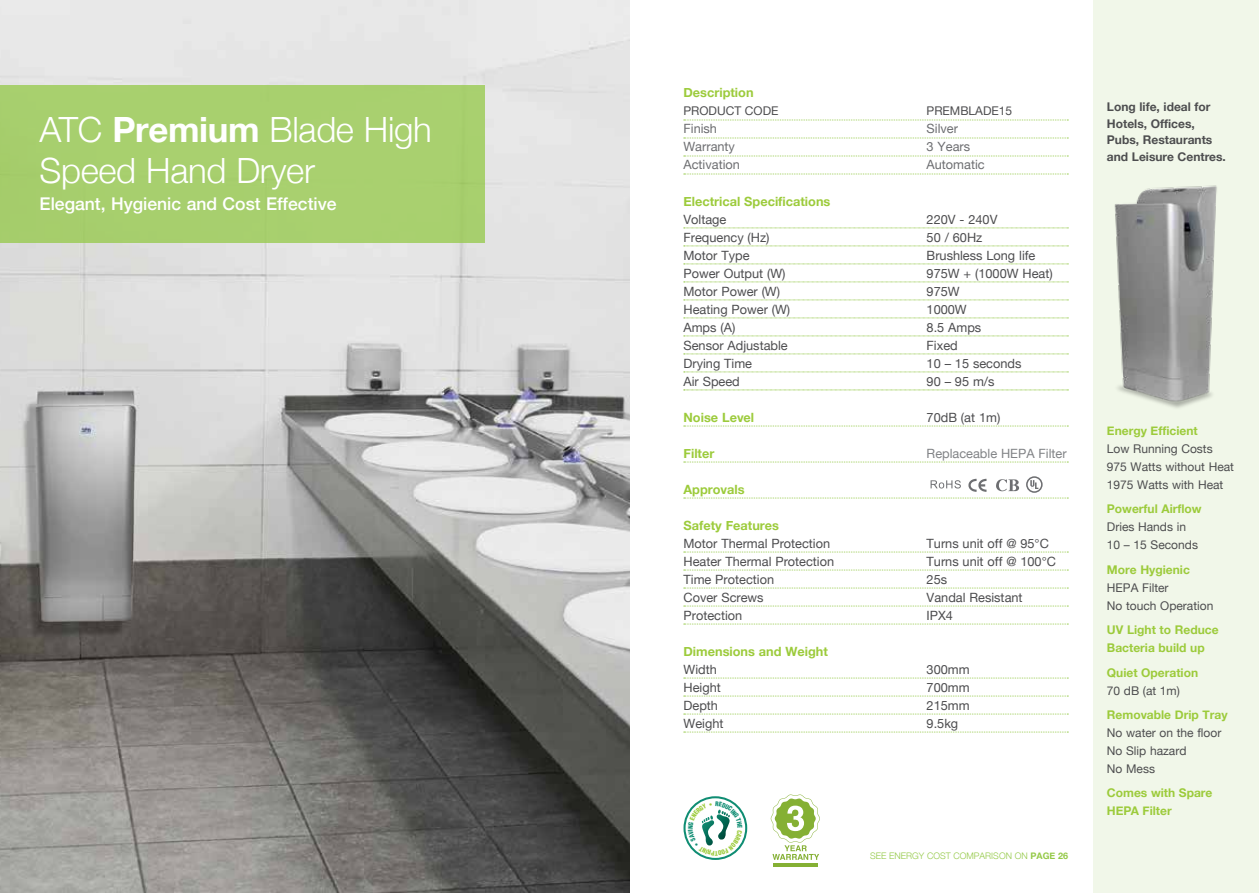
<style>
.page{position:relative;width:1259px;height:893px;background:#fff}
.page>*{position:absolute;margin:0;border:0;box-sizing:border-box;transform-origin:0 0}
.t1{font:300 34.8px/40.5px "Helvetica Neue";letter-spacing:-.01em;color:#fff}
.t2{font:500 17.55px "Helvetica Neue";color:#fff}
.t3{font:12.75px "Helvetica Neue";color:#4d4d4f}
.t4{font:700 12.75px "Helvetica Neue";color:#9ccb3b}
.t5{font:12.75px "Helvetica Neue";color:#6d6e71}
.t6{font:12.75px "Helvetica Neue";color:#818386}
.t7{font:12px/18px "Helvetica Neue";color:#4d4d4f}
.t8{font:700 12px/18px "Helvetica Neue";color:#9ccb3b}
.t9{font:700 12px/16.5px "Helvetica Neue";color:#4d4d4f}
.t10{font:300 9px "Helvetica Neue";color:#94c947}
.s1{font-weight:700}
</style>
<div class="page">
<div style="left:1093px;top:0;width:166px;height:893px;background:#f1f7e9"></div>
<img style="left:0;top:0;width:629px;height:893px">
<div style="left:0;top:85px;width:485px;height:157px;background:#a8d06e"></div>
<svg style="left:684px;top:120px;width:384px;height:1px"></svg>
<svg style="left:684px;top:138px;width:384px;height:1px"></svg>
<svg style="left:684px;top:156px;width:384px;height:1px"></svg>
<svg style="left:684px;top:174px;width:384px;height:1px"></svg>
<svg style="left:683px;top:228px;width:385px;height:1px"></svg>
<svg style="left:683px;top:246px;width:385px;height:1px"></svg>
<svg style="left:683px;top:264px;width:385px;height:1px"></svg>
<svg style="left:683px;top:282px;width:385px;height:1px"></svg>
<svg style="left:683px;top:300px;width:385px;height:1px"></svg>
<svg style="left:683px;top:318px;width:385px;height:1px"></svg>
<svg style="left:683px;top:336px;width:385px;height:1px"></svg>
<svg style="left:683px;top:354px;width:385px;height:1px"></svg>
<svg style="left:683px;top:372px;width:385px;height:1px"></svg>
<svg style="left:683px;top:390px;width:385px;height:1px"></svg>
<svg style="left:684px;top:426px;width:384px;height:1px"></svg>
<svg style="left:684px;top:462px;width:384px;height:1px"></svg>
<svg style="left:684px;top:552px;width:384px;height:1px"></svg>
<svg style="left:684px;top:570px;width:384px;height:1px"></svg>
<svg style="left:684px;top:588px;width:384px;height:1px"></svg>
<svg style="left:684px;top:606px;width:384px;height:1px"></svg>
<svg style="left:684px;top:624px;width:384px;height:1px"></svg>
<svg style="left:684px;top:678px;width:384px;height:1px"></svg>
<svg style="left:684px;top:696px;width:384px;height:1px"></svg>
<svg style="left:684px;top:714px;width:384px;height:1px"></svg>
<svg style="left:684px;top:732px;width:384px;height:1px"></svg>
<img style="left:1114px;top:185px;width:103px;height:223px">
<svg style="left:684px;top:476px;width:384px;height:23px"></svg>
<svg style="left:684px;top:797px;width:62px;height:62px"></svg>
<div style="left:683px;top:796px;width:64px;height:64px;border:2px solid #0f8d73;border-radius:50%"></div>
<svg style="left:771px;top:794px;width:49px;height:66px"></svg>
<hr style="left:773px;top:863px;width:45px;height:3px;background:#85b034">
<svg style="left:688px;top:801px;width:54px;height:54px"></svg>
<h1 class="t1" style="left:40px;top:107px;width:394px">ATC <span class="s1">Premium</span> Blade High<br>Speed Hand Dryer</h1>
<h2 class="t2" style="left:40px;top:189px;width:298px">Elegant, Hygienic and Cost Effective</h2>
<p class="t4" style="left:683px;top:83px;width:72px">Description</p>
<p class="t7" style="left:683px;top:103px;width:97px">PRODUCT CODE</p>
<p class="t7" style="left:926px;top:103px;width:87px">PREMBLADE15</p>
<p class="t5" style="left:683px;top:120px;width:35px">Finish</p>
<p class="t5" style="left:926px;top:120px;width:33px">Silver</p>
<p class="t5" style="left:683px;top:138px;width:53px">Warranty</p>
<p class="t5" style="left:926px;top:138px;width:45px">3 Years</p>
<p class="t5" style="left:683px;top:156px;width:58px">Activation</p>
<p class="t5" style="left:926px;top:156px;width:60px">Automatic</p>
<p class="t4" style="left:683px;top:191px;width:148px">Electrical Specifications</p>
<p class="t3" style="left:683px;top:210px;width:44px">Voltage</p>
<p class="t3" style="left:926px;top:210px;width:72px">220V - 240V</p>
<p class="t3" style="left:683px;top:228px;width:88px">Frequency (Hz)</p>
<p class="t3" style="left:926px;top:228px;width:57px">50 / 60Hz</p>
<p class="t3" style="left:683px;top:246px;width:68px">Motor Type</p>
<p class="t3" style="left:926px;top:246px;width:110px">Brushless Long life</p>
<p class="t3" style="left:683px;top:264px;width:104px">Power Output (W)</p>
<p class="t3" style="left:926px;top:264px;width:128px">975W + (1000W Heat)</p>
<p class="t3" style="left:683px;top:282px;width:98px">Motor Power (W)</p>
<p class="t3" style="left:926px;top:282px;width:35px">975W</p>
<p class="t3" style="left:683px;top:300px;width:108px">Heating Power (W)</p>
<p class="t3" style="left:926px;top:300px;width:42px">1000W</p>
<p class="t3" style="left:683px;top:318px;width:53px">Amps (A)</p>
<p class="t3" style="left:926px;top:318px;width:56px">8.5 Amps</p>
<p class="t3" style="left:683px;top:336px;width:106px">Sensor Adjustable</p>
<p class="t3" style="left:926px;top:336px;width:33px">Fixed</p>
<p class="t3" style="left:683px;top:354px;width:70px">Drying Time</p>
<p class="t3" style="left:926px;top:354px;width:96px">10 – 15 seconds</p>
<p class="t3" style="left:683px;top:372px;width:58px">Air Speed</p>
<p class="t3" style="left:926px;top:372px;width:69px">90 – 95 m/s</p>
<p class="t4" style="left:683px;top:407px;width:72px">Noise Level</p>
<p class="t3" style="left:926px;top:408px;width:75px">70dB (at 1m)</p>
<p class="t4" style="left:683px;top:443px;width:32px">Filter</p>
<p class="t6" style="left:926px;top:444px;width:142px">Replaceable HEPA Filter</p>
<p class="t4" style="left:683px;top:479px;width:63px">Approvals</p>
<p class="t4" style="left:683px;top:515px;width:97px">Safety Features</p>
<p class="t3" style="left:683px;top:534px;width:148px">Motor Thermal Protection</p>
<p class="t3" style="left:926px;top:534px;width:124px">Turns unit off @ 95°C</p>
<p class="t3" style="left:683px;top:552px;width:152px">Heater Thermal Protection</p>
<p class="t3" style="left:926px;top:552px;width:131px">Turns unit off @ 100°C</p>
<p class="t3" style="left:683px;top:570px;width:92px">Time Protection</p>
<p class="t3" style="left:926px;top:570px;width:22px">25s</p>
<p class="t3" style="left:683px;top:588px;width:82px">Cover Screws</p>
<p class="t3" style="left:926px;top:588px;width:97px">Vandal Resistant</p>
<p class="t3" style="left:683px;top:606px;width:60px">Protection</p>
<p class="t3" style="left:926px;top:606px;width:28px">IPX4</p>
<p class="t4" style="left:683px;top:641px;width:146px">Dimensions and Weight</p>
<p class="t3" style="left:683px;top:660px;width:35px">Width</p>
<p class="t3" style="left:926px;top:660px;width:45px">300mm</p>
<p class="t3" style="left:683px;top:678px;width:39px">Height</p>
<p class="t3" style="left:926px;top:678px;width:45px">700mm</p>
<p class="t3" style="left:683px;top:696px;width:36px">Depth</p>
<p class="t3" style="left:926px;top:696px;width:45px">215mm</p>
<p class="t3" style="left:683px;top:714px;width:41px">Weight</p>
<p class="t3" style="left:926px;top:714px;width:33px">9.5kg</p>
<p class="t10" style="left:870px;top:849px;width:199px">SEE ENERGY COST COMPARISON ON <span class="s1">PAGE 26</span></p>
<p class="t9" style="left:1107px;top:99px;width:120px">Long life, ideal for<br>Hotels, Offices,<br>Pubs, Restaurants and Leisure Centres.</p>
<p class="t8" style="left:1107px;top:422px;width:92px">Energy Efficient</p>
<p class="t7" style="left:1107px;top:440px;width:129px">Low Running Costs<br>975 Watts without Heat<br>1975 Watts with Heat</p>
<p class="t8" style="left:1107px;top:500px;width:96px">Powerful Airflow</p>
<p class="t7" style="left:1107px;top:519px;width:93px">Dries Hands in<br>10 – 15 Seconds</p>
<p class="t8" style="left:1107px;top:561px;width:84px">More Hygienic</p>
<p class="t7" style="left:1107px;top:579px;width:108px">HEPA Filter<br>No touch Operation</p>
<p class="t8" style="left:1107px;top:621px;width:113px">UV Light to Reduce<br>Bacteria build up</p>
<p class="t8" style="left:1107px;top:664px;width:93px">Quiet Operation</p>
<p class="t7" style="left:1107px;top:682px;width:75px">70 dB (at 1m)</p>
<p class="t8" style="left:1107px;top:706px;width:122px">Removable Drip Tray</p>
<p class="t7" style="left:1107px;top:724px;width:116px">No water on the floor<br>No Slip hazard<br>No Mess</p>
<p class="t8" style="left:1107px;top:784px;width:107px">Comes with Spare<br>HEPA Filter</p>
</div>
